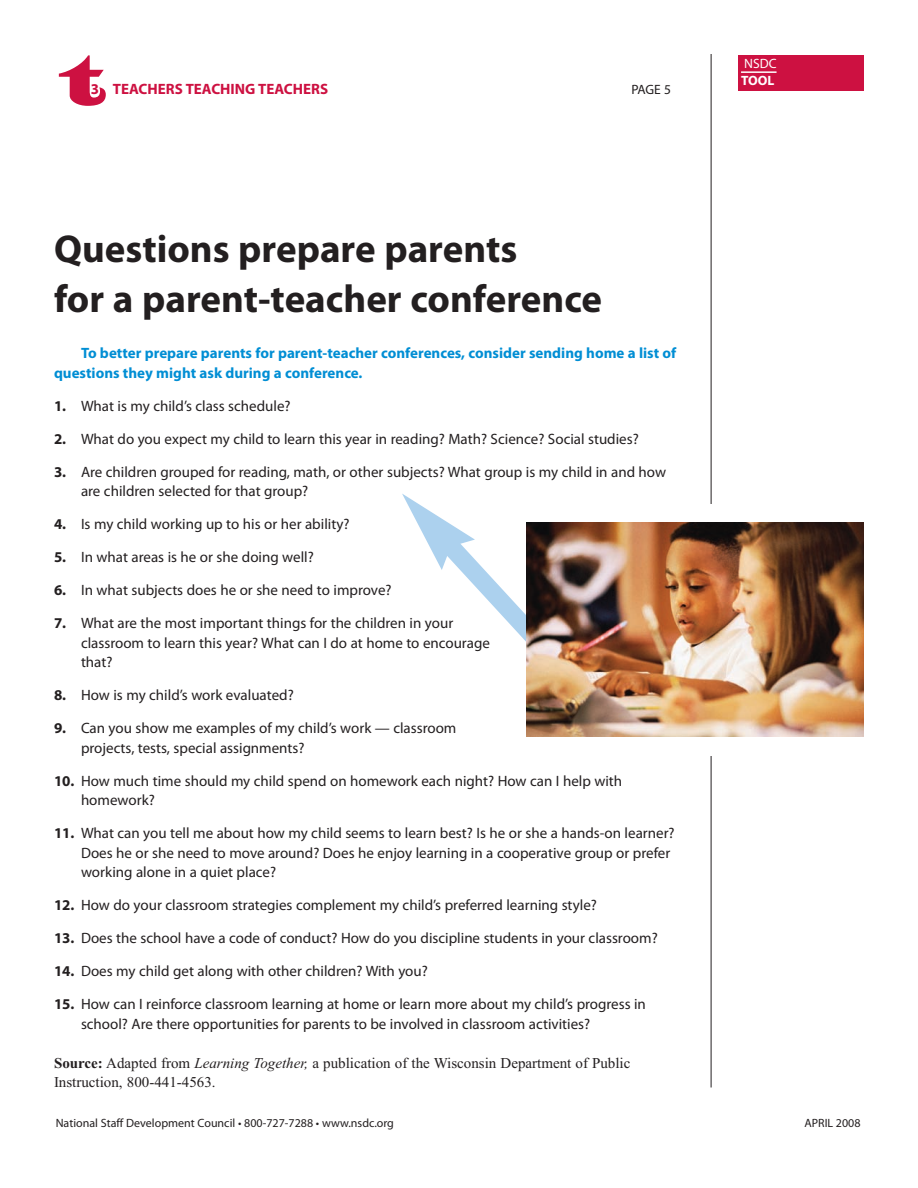
<style>
.page{position:relative;width:918px;height:1188px;background:#fff}
.page>*{position:absolute;margin:0;border:0;box-sizing:border-box;transform-origin:0 0}
.t1{font:72px "Latin Wide";color:#cd1141}
.t2{font:700 39px/49.5px "Myriad Pro";color:#231f20}
.t3{font:15px/19.5px "Myriad Pro";color:#231f20}
.t4{font:700 15px/19.5px "Myriad Pro";color:#008ed4}
.t5{font:15px/19.5px "Times";color:#231f20}
.t6{font:700 15px "Myriad Pro";color:#cd1141}
.t7{font:13.5px "Myriad Pro";color:#231f20}
.t8{font:13.5px "Myriad Pro";color:#fff}
.t9{font:700 13.5px "Myriad Pro";color:#fff}
.t10{font:12px "Myriad Pro";color:#231f20}
.s1{font-weight:700}
.s2{font-style:italic}
</style>
<div class="page">
<svg style="left:402px;top:494px;width:124px;height:148px"></svg>
<hr style="left:711px;top:756px;width:1px;height:331px;background:#231f20">
<hr style="left:711px;top:54px;width:1px;height:450px;background:#231f20">
<div style="left:738px;top:55px;width:126px;height:36px;background:#cd1141"></div>
<hr style="left:741px;top:71px;width:36px;height:2px;background:#fff">
<img style="left:526px;top:522px;width:338px;height:214px">
<h1 class="t1" style="left:61px;top:37px;width:47px">t</h1>
<p class="t6" style="left:91px;top:83px;width:239px">3 TEACHERS TEACHING TEACHERS</p>
<p class="t7" style="left:631px;top:85px;width:41px">PAGE 5</p>
<h2 class="t2" style="left:54px;top:228px;width:550px">Questions prepare parents<br>for a parent-teacher conference</h2>
<p class="t4" style="left:54px;top:345px;width:624px;text-indent:27px">To better prepare parents for parent-teacher conferences, consider sending home a list of questions they might ask during a conference.</p>
<p class="t3" style="left:54px;top:397px;width:238px"><span class="s1">1.</span> What is my child’s class schedule?</p>
<p class="t3" style="left:54px;top:430px;width:586px"><span class="s1">2.</span> What do you expect my child to learn this year in reading? Math? Science? Social studies?</p>
<p class="t3" style="left:81px;top:463px;width:587px;text-indent:-27px"><span class="s1">3.</span> Are children grouped for reading, math, or other subjects? What group is my child in and how are children selected for that group?</p>
<p class="t3" style="left:54px;top:516px;width:297px"><span class="s1">4.</span> Is my child working up to his or her ability?</p>
<p class="t3" style="left:54px;top:549px;width:261px"><span class="s1">5.</span> In what areas is he or she doing well?</p>
<p class="t3" style="left:54px;top:582px;width:339px"><span class="s1">6.</span> In what subjects does he or she need to improve?</p>
<p class="t3" style="left:81px;top:615px;width:410px;text-indent:-27px"><span class="s1">7.</span> What are the most important things for the children in your classroom to learn this year? What can I do at home to encourage that?</p>
<p class="t3" style="left:54px;top:687px;width:241px"><span class="s1">8.</span> How is my child’s work evaluated?</p>
<p class="t3" style="left:81px;top:720px;width:377px;text-indent:-27px"><span class="s1">9.</span> Can you show me examples of my child’s work — classroom projects, tests, special assignments?</p>
<p class="t3" style="left:81px;top:772px;width:543px;text-indent:-27px"><span class="s1">10.</span> How much time should my child spend on homework each night? How can I help with homework?</p>
<p class="t3" style="left:81px;top:825px;width:595px;text-indent:-27px"><span class="s1">11.</span> What can you tell me about how my child seems to learn best? Is he or she a hands-on learner?<br>Does he or she need to move around? Does he enjoy learning in a cooperative group or prefer working alone in a quiet place?</p>
<p class="t3" style="left:54px;top:897px;width:544px"><span class="s1">12.</span> How do your classroom strategies complement my child’s preferred learning style?</p>
<p class="t3" style="left:54px;top:930px;width:605px"><span class="s1">13.</span> Does the school have a code of conduct? How do you discipline students in your classroom?</p>
<p class="t3" style="left:54px;top:963px;width:375px"><span class="s1">14.</span> Does my child get along with other children? With you?</p>
<p class="t3" style="left:81px;top:996px;width:566px;text-indent:-27px"><span class="s1">15.</span> How can I reinforce classroom learning at home or learn more about my child’s progress in school? Are there opportunities for parents to be involved in classroom activities?</p>
<p class="t5" style="left:54px;top:1053px;width:578px"><span class="s1">Source:</span> Adapted from <span class="s2">Learning Together,</span> a publication of the Wisconsin Department of Public<br>Instruction, 800-441-4563.</p>
<p class="t8" style="left:744px;top:58px;width:34px">NSDC</p>
<p class="t9" style="left:741px;top:75px;width:35px">TOOL</p>
<p class="t10" style="left:56px;top:1118px;width:340px">National Staff Development Council • 800-727-7288 • www.nsdc.org</p>
<p class="t10" style="left:804px;top:1118px;width:58px">APRIL 2008</p>
</div>
